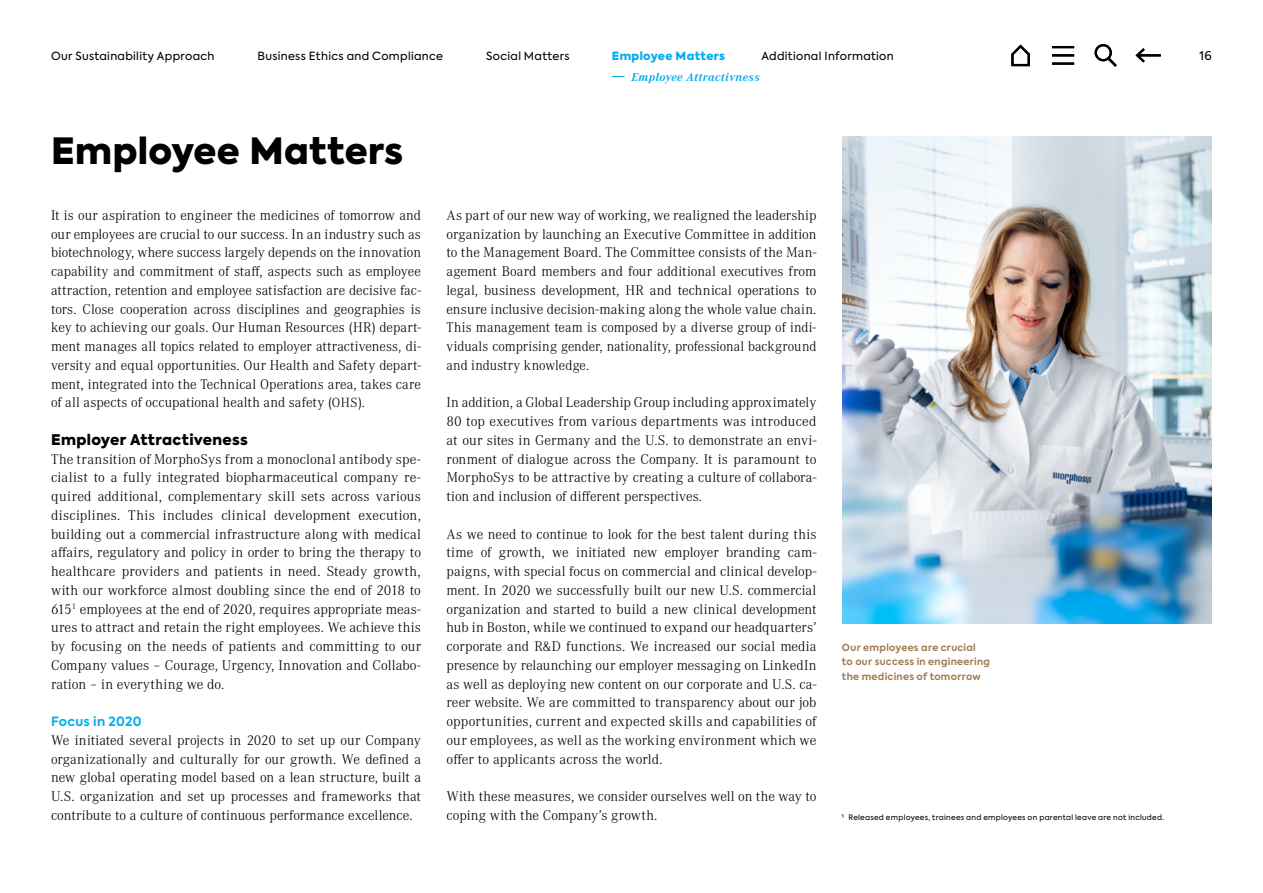
<style>
.page{position:relative;width:1263px;height:893px;background:#fff}
.page>*{position:absolute;margin:0;border:0;box-sizing:border-box;transform-origin:0 0}
.t1{font:900 36px "Axiforma";letter-spacing:.01em;color:#000}
.t2{font:300 14.7px/18.8px "Corporate A";letter-spacing:.005em;color:#000;text-align:justify}
.t3{font:900 14.7px "Axiforma";letter-spacing:.02em;color:#000}
.t4{font:700 12.75px "Axiforma";letter-spacing:.02em;color:#00aeef}
.t5{font:italic 700 12px "Corporate A";letter-spacing:.03em;color:#00aeef}
.t6{font:12px "Axiforma";color:#000}
.t7{font:11.25px "Axiforma";letter-spacing:.03em;color:#000}
.t8{font:900 11.25px "Axiforma";letter-spacing:.03em;color:#00aeef}
.t9{font:700 9.75px/14.2px "Axiforma";letter-spacing:.035em;color:#a27950}
.t10{font:7.5px "Axiforma";letter-spacing:.035em;color:#000}
.s1{font-size:13.8px}
</style>
<div class="page">
<img style="left:842px;top:136px;width:370px;height:487px">
<svg style="left:612px;top:76px;width:13px;height:1px"></svg>
<hr style="left:1137px;top:54px;width:24px;height:2px;background:#000">
<svg style="left:1135px;top:48px;width:12px;height:15px"></svg>
<div style="left:1094px;top:44px;width:18px;height:17px;border:2px solid #000;border-radius:50%"></div>
<svg style="left:1105px;top:55px;width:12px;height:12px"></svg>
<svg style="left:1011px;top:44px;width:19px;height:23px"></svg>
<hr style="left:1052px;top:46px;width:22px;height:2px;background:#000">
<hr style="left:1052px;top:54px;width:22px;height:2px;background:#000">
<hr style="left:1052px;top:62px;width:22px;height:3px;background:#000">
<p class="t7" style="left:51px;top:48px;width:165px">Our Sustainability Approach</p>
<p class="t7" style="left:257px;top:48px;width:187px">Business Ethics and Compliance</p>
<p class="t7" style="left:486px;top:48px;width:85px">Social Matters</p>
<p class="t8" style="left:612px;top:48px;width:115px">Employee Matters</p>
<p class="t7" style="left:761px;top:48px;width:134px">Additional Information</p>
<h1 class="t1" style="left:51px;top:125px;width:354px">Employee Matters</h1>
<p class="t2" style="left:51px;top:206px;width:371px">It is our aspiration to engineer the medicines of tomorrow and our employees are crucial to our success. In an industry such as biotechnology, where success largely depends on the innovation capability and commitment of staff, aspects such as employee attraction, retention and employee satisfaction are decisive fac&shy;tors. Close cooperation across disciplines and geographies is key to achieving our goals. Our Human Resources (HR) depart&shy;ment manages all topics related to employer attractiveness, di&shy;versity and equal opportunities. Our Health and Safety depart&shy;ment, integrated into the Technical Operations area, takes care of all aspects of occupational health and safety (<span class="s1">OHS</span>).</p>
<p class="t3" style="left:51px;top:429px;width:198px">Employer Attractiveness</p>
<p class="t2" style="left:51px;top:450px;width:372px">The transition of MorphoSys from a monoclonal antibody spe&shy;cialist to a fully integrated biopharmaceutical company re&shy;quired additional, complementary skill sets across various disciplines. This includes clinical development execution, building out a commercial infrastructure along with medical affairs, regulatory and policy in order to bring the therapy to healthcare providers and patients in need. Steady growth, with our workforce almost doubling since the end of 2018 to 615<sup>1</sup> employees at the end of 2020, requires appropriate meas&shy;ures to attract and retain the right employees. We achieve this by focusing on the needs of patients and committing to our Company values – Courage, Urgency, Innovation and Collabo&shy;ration – in everything we do.</p>
<p class="t4" style="left:51px;top:713px;width:92px">Focus in 2020</p>
<p class="t2" style="left:51px;top:731px;width:371px">We initiated several projects in 2020 to set up our Company organizationally and culturally for our growth. We defined a new global operating model based on a lean structure, built a U.S. organization and set up processes and frameworks that contribute to a culture of continuous performance excellence.</p>
<p class="t5" style="left:631px;top:68px;width:130px">Employee Attractivness</p>
<p class="t2" style="left:446px;top:206px;width:371px">As part of our new way of working, we realigned the leadership organization by launching an Executive Committee in addition to the Management Board. The Committee consists of the Man&shy;agement Board members and four additional executives from legal, business development, HR and technical operations to ensure inclusive decision-making along the whole value chain.<br>This management team is composed by a diverse group of indi&shy;viduals comprising gender, nationality, professional background and industry knowledge.</p>
<p class="t2" style="left:446px;top:393px;width:371px">In addition, a Global Leadership Group including approximately 80 top executives from various departments was introduced at our sites in Germany and the U.S. to demonstrate an envi&shy;ronment of dialogue across the Company. It is paramount to MorphoSys to be attractive by creating a culture of collabora&shy;tion and inclusion of different perspectives.</p>
<p class="t2" style="left:446px;top:525px;width:371px">As we need to continue to look for the best talent during this time of growth, we initiated new employer branding cam&shy;paigns, with special focus on commercial and clinical develop&shy;ment. In 2020 we successfully built our new U.S. commercial organization and started to build a new clinical development hub in Boston, while we continued to expand our headquarters’ corporate and R&amp;D functions. We increased our social media presence by relaunching our employer messaging on LinkedIn as well as deploying new content on our corporate and U.S. ca&shy;reer website. We are committed to transparency about our job opportunities, current and expected skills and capabilities of our employees, as well as the working environment which we offer to applicants across the world.</p>
<p class="t2" style="left:446px;top:787px;width:371px">With these measures, we consider ourselves well on the way to coping with the Company’s growth.</p>
<p class="t9" style="left:842px;top:641px;width:150px">Our employees are crucial<br>to our success in engineering the medicines of tomorrow</p>
<p class="t10" style="left:842px;top:812px;width:324px"><sup>1</sup> Released employees, trainees and employees on parental leave are not included.</p>
<p class="t6" style="left:1199px;top:48px;width:14px">16</p>
</div>
